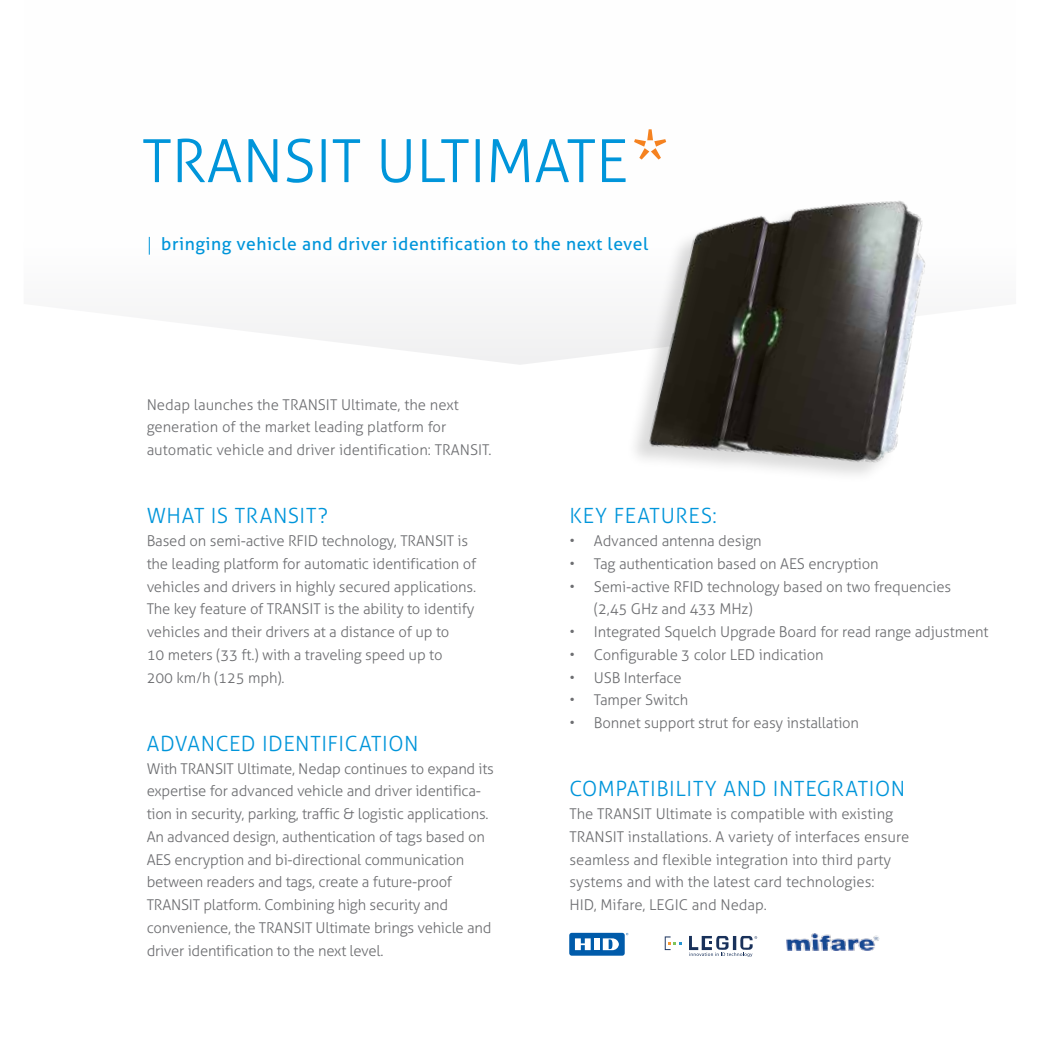
<style>
.page{position:relative;width:1042px;height:1042px;background:#fff}
.page>*{position:absolute;margin:0;border:0;box-sizing:border-box;transform-origin:0 0}
.t1{font:300 59.5px "Aller";color:#0095da}
.t2{font:300 21px "Aller";letter-spacing:.025em;color:#0095da}
.t3{font:17.5px "Aller";letter-spacing:.03em;color:#0095da}
.t4{font:300 14.88px/22.8px "Aller";letter-spacing:-.01em;color:#6d6e71}
</style>
<div class="page">
<hr style="left:1041px;top:0;width:1px;height:1042px;background:#0095da">
<svg style="left:148px;top:236px;width:460px;height:129px"></svg>
<img style="left:608px;top:141px;width:318px;height:334px">
<svg style="left:665px;top:936px;width:17px;height:14px"></svg>
<svg style="left:689px;top:936px;width:68px;height:21px"></svg>
<img style="left:786px;top:933px;width:93px;height:17px">
<div style="left:569px;top:933px;width:56px;height:22px;background:#005baa;border-radius:3px"></div>
<div style="left:594px;top:938px;width:6px;height:12px;background:#fff"></div>
<svg style="left:575px;top:938px;width:16px;height:12px"></svg>
<svg style="left:603px;top:938px;width:16px;height:12px"></svg>
<svg style="left:634px;top:129px;width:32px;height:31px"></svg>
<svg style="left:149px;top:237px;width:1px;height:18px"></svg>
<h1 class="t1" style="left:142px;top:125px;width:487px">TRANSIT ULTIMATE</h1>
<p class="t3" style="left:161px;top:233px;width:488px">bringing vehicle and driver identification to the next level</p>
<p class="t4" style="left:147px;top:393px;width:346px">Nedap launches the TRANSIT Ultimate, the next generation of the market leading platform for automatic vehicle and driver identification: TRANSIT.</p>
<h2 class="t2" style="left:147px;top:503px;width:183px">WHAT IS TRANSIT?</h2>
<p class="t4" style="left:147px;top:529px;width:331px">Based on semi-active RFID technology, TRANSIT is the leading platform for automatic identification of vehicles and drivers in highly secured applications.<br>The key feature of TRANSIT is the ability to identify vehicles and their drivers at a distance of up to<br>10 meters (33 ft.) with a traveling speed up to<br>200 km/h (125 mph).</p>
<h2 class="t2" style="left:147px;top:731px;width:273px">ADVANCED IDENTIFICATION</h2>
<p class="t4" style="left:147px;top:757px;width:349px">With TRANSIT Ultimate, Nedap continues to expand its expertise for advanced vehicle and driver identifica&shy;tion in security, parking, traffic &amp; logistic applications.<br>An advanced design, authentication of tags based on AES encryption and bi-directional communication between readers and tags, create a future-proof TRANSIT platform. Combining high security and convenience, the TRANSIT Ultimate brings vehicle and driver identification to the next level.</p>
<h2 class="t2" style="left:569px;top:503px;width:149px">KEY FEATURES:</h2>
<p class="t4" style="left:569px;top:529px;width:194px">• Advanced antenna design</p>
<p class="t4" style="left:569px;top:552px;width:311px">• Tag authentication based on AES encryption</p>
<p class="t4" style="left:594px;top:575px;width:359px;text-indent:-24px">• Semi-active RFID technology based on two frequencies (2,45 GHz and 433 MHz)</p>
<p class="t4" style="left:569px;top:620px;width:420px">• Integrated Squelch Upgrade Board for read range adjustment</p>
<p class="t4" style="left:569px;top:643px;width:256px">• Configurable 3 color LED indication</p>
<p class="t4" style="left:569px;top:666px;width:114px">• USB Interface</p>
<p class="t4" style="left:569px;top:689px;width:120px">• Tamper Switch</p>
<p class="t4" style="left:569px;top:711px;width:291px">• Bonnet support strut for easy installation</p>
<h2 class="t2" style="left:569px;top:776px;width:337px">COMPATIBILITY AND INTEGRATION</h2>
<p class="t4" style="left:569px;top:802px;width:341px">The TRANSIT Ultimate is compatible with existing TRANSIT installations. A variety of interfaces ensure seamless and flexible integration into third party systems and with the latest card technologies:<br>HID, Mifare, LEGIC and Nedap.</p>
</div>
